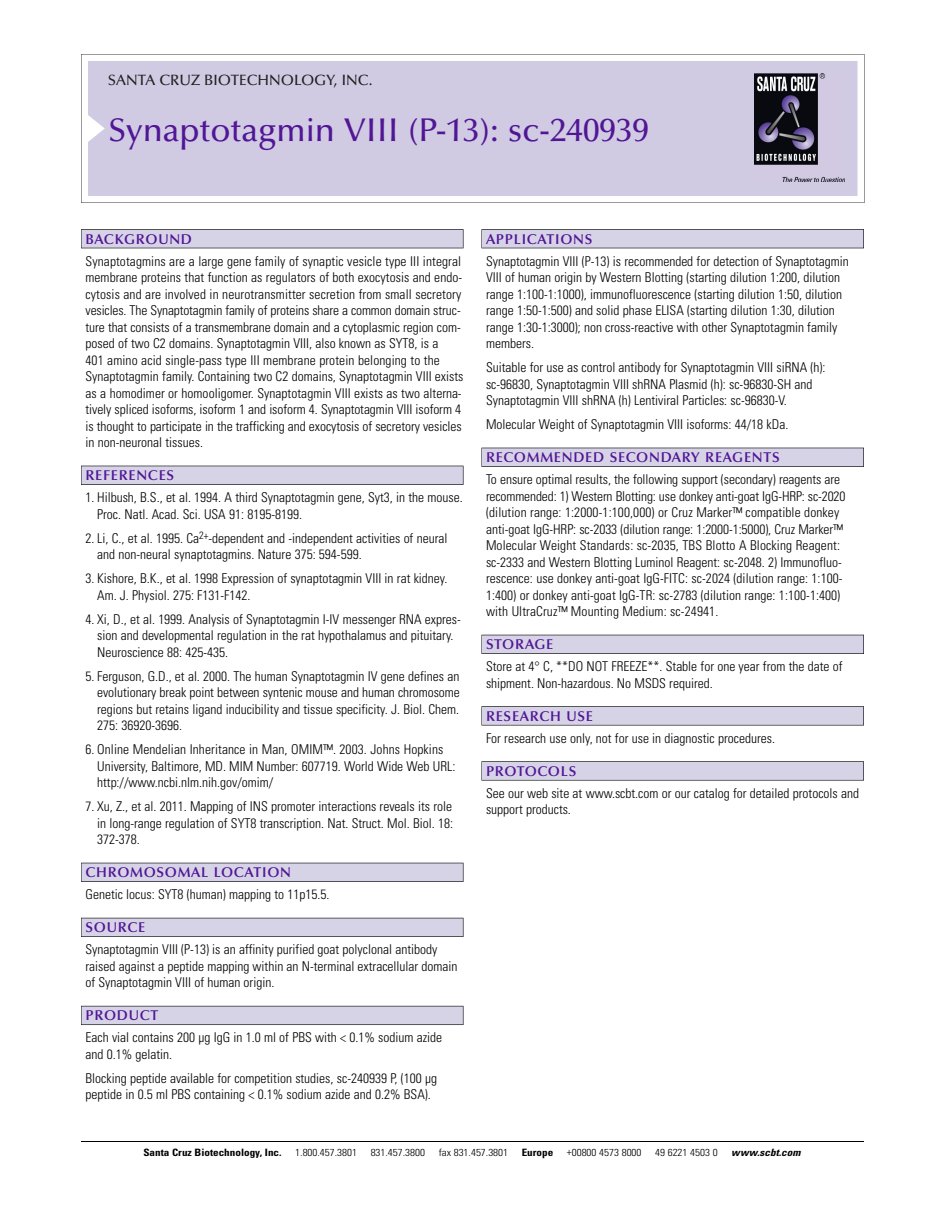
<style>
.page{position:relative;width:945px;height:1215px;background:#fff}
.page>*{position:absolute;margin:0;border:0;box-sizing:border-box;transform-origin:0 0}
.t1{font:500 33px "Optima";color:#511695}
.t2{font:500 15px "Optima";color:#231f20}
.t3{font:600 14.25px "Optima";letter-spacing:.05em;color:#511695}
.t4{font:300 condensed 13.5px/16.5px "Univers";color:#000}
.t5{font:300 condensed 10.2px "Univers";color:#000;scale:1.1 1}
.t6{font:700 condensed 10.2px "Univers";color:#000;scale:1.1 1}
.t7{font:italic 700 condensed 10.2px "Univers";letter-spacing:.005em;color:#000;scale:1.1 1}
</style>
<div class="page">
<svg style="left:81px;top:54px;width:783px;height:149px"></svg>
<div style="left:88px;top:61px;width:769px;height:135px;background:#d1cae3"></div>
<img style="left:755px;top:74px;width:90px;height:108px">
<div style="left:81px;top:229px;width:382px;height:19px;background:#525156"></div>
<div style="left:81px;top:230px;width:382px;height:18px;background:#d7d3e7"></div>
<div style="left:81px;top:466px;width:382px;height:19px;background:#515055"></div>
<div style="left:81px;top:466px;width:382px;height:18px;background:#d7d3e7"></div>
<div style="left:81px;top:863px;width:382px;height:19px;background:#525158"></div>
<div style="left:81px;top:863px;width:382px;height:18px;background:#d7d3e7"></div>
<div style="left:81px;top:918px;width:382px;height:19px;background:#54535a"></div>
<div style="left:81px;top:918px;width:382px;height:18px;background:#d7d3e7"></div>
<div style="left:81px;top:1006px;width:382px;height:19px;background:#5b5a62"></div>
<div style="left:81px;top:1006px;width:382px;height:18px;background:#d7d3e7"></div>
<div style="left:482px;top:229px;width:382px;height:19px;background:#525156"></div>
<div style="left:482px;top:230px;width:381px;height:18px;background:#d7d3e7"></div>
<div style="left:482px;top:448px;width:382px;height:19px;background:#515055"></div>
<div style="left:482px;top:448px;width:381px;height:18px;background:#d7d3e7"></div>
<div style="left:482px;top:635px;width:382px;height:19px;background:#525158"></div>
<div style="left:482px;top:635px;width:381px;height:18px;background:#d7d3e7"></div>
<div style="left:482px;top:706px;width:382px;height:19px;background:#575759"></div>
<div style="left:482px;top:707px;width:381px;height:18px;background:#d7d3e7"></div>
<svg style="left:482px;top:761px;width:382px;height:20px"></svg>
<div style="left:482px;top:762px;width:381px;height:18px;background:#d7d3e7"></div>
<hr style="left:81px;top:1141px;width:783px;height:1px;background:#000">
<p class="t2" style="left:108px;top:74px;width:266px">SANTA CRUZ BIOTECHNOLOGY, INC.</p>
<h1 class="t1" style="left:108px;top:117px;width:543px">Synaptotagmin VIII (P-13): sc-240939</h1>
<p class="t3" style="left:86px;top:233px;width:108px">BACKGROUND</p>
<p class="t4" style="left:86px;top:254px;width:379px">Synaptotagmins are a large gene family of synaptic vesicle type III integral membrane proteins that function as regulators of both exocytosis and endo&shy;cytosis and are involved in neurotransmitter secretion from small secretory vesicles. The Synaptotagmin family of proteins share a common domain struc&shy;ture that consists of a transmembrane domain and a cytoplasmic region com&shy;posed of two C2 domains. Synaptotagmin VIII, also known as SYT8, is a<br>401 amino acid single-pass type III membrane protein belonging to the Synaptotagmin family. Containing two C2 domains, Synaptotagmin VIII exists as a homodimer or homooligomer. Synaptotagmin VIII exists as two alterna&shy;tively spliced isoforms, isoform 1 and isoform 4. Synaptotagmin VIII isoform 4 is thought to participate in the trafficking and exocytosis of secretory vesicles in non-neuronal tissues.</p>
<p class="t3" style="left:86px;top:470px;width:90px">REFERENCES</p>
<p class="t4" style="left:97px;top:490px;width:367px;text-indent:-12px">1. Hilbush, B.S., et al. 1994. A third Synaptotagmin gene, Syt3, in the mouse.<br>Proc. Natl. Acad. Sci. USA 91: 8195-8199.</p>
<p class="t4" style="left:97px;top:531px;width:352px;text-indent:-12px">2. Li, C., et al. 1995. Ca<sup>2+</sup>-dependent and -independent activities of neural and non-neural synaptotagmins. Nature 375: 594-599.</p>
<p class="t4" style="left:97px;top:571px;width:352px;text-indent:-12px">3. Kishore, B.K., et al. 1998 Expression of synaptotagmin VIII in rat kidney.<br>Am. J. Physiol. 275: F131-F142.</p>
<p class="t4" style="left:97px;top:612px;width:365px;text-indent:-12px">4. Xi, D., et al. 1999. Analysis of Synaptotagmin I-IV messenger RNA expres&shy;sion and developmental regulation in the rat hypothalamus and pituitary.<br>Neuroscience 88: 425-435.</p>
<p class="t4" style="left:97px;top:669px;width:364px;text-align:justify;text-indent:-12px">5. Ferguson, G.D., et al. 2000. The human Synaptotagmin IV gene defines an evolutionary break point between syntenic mouse and human chromosome regions but retains ligand inducibility and tissue specificity. J. Biol. Chem.<br>275: 36920-3696.</p>
<p class="t4" style="left:97px;top:742px;width:360px;text-indent:-12px">6. Online Mendelian Inheritance in Man, OMIM™. 2003. Johns Hopkins<br>University, Baltimore, MD. MIM Number: 607719. World Wide Web URL: http://www.ncbi.nlm.nih.gov/omim/</p>
<p class="t4" style="left:97px;top:799px;width:357px;text-align:justify;text-indent:-12px">7. Xu, Z., et al. 2011. Mapping of INS promoter interactions reveals its role in long-range regulation of SYT8 transcription. Nat. Struct. Mol. Biol. 18:<br>372-378.</p>
<p class="t3" style="left:86px;top:867px;width:207px">CHROMOSOMAL LOCATION</p>
<p class="t4" style="left:86px;top:887px;width:245px">Genetic locus: SYT8 (human) mapping to 11p15.5.</p>
<p class="t3" style="left:86px;top:922px;width:61px">SOURCE</p>
<p class="t4" style="left:86px;top:942px;width:374px">Synaptotagmin VIII (P-13) is an affinity purified goat polyclonal antibody raised against a peptide mapping within an N-terminal extracellular domain of Synaptotagmin VIII of human origin.</p>
<p class="t3" style="left:86px;top:1010px;width:74px">PRODUCT</p>
<p class="t4" style="left:86px;top:1030px;width:358px">Each vial contains 200 µg IgG in 1.0 ml of PBS with &lt; 0.1% sodium azide and 0.1% gelatin.</p>
<p class="t4" style="left:86px;top:1071px;width:353px">Blocking peptide available for competition studies, sc-240939 P, (100 µg peptide in 0.5 ml PBS containing &lt; 0.1% sodium azide and 0.2% BSA).</p>
<p class="t3" style="left:486px;top:233px;width:108px">APPLICATIONS</p>
<p class="t4" style="left:486px;top:254px;width:364px">Synaptotagmin VIII (P-13) is recommended for detection of Synaptotagmin VIII of human origin by Western Blotting (starting dilution 1:200, dilution range 1:100-1:1000), immunofluorescence (starting dilution 1:50, dilution range 1:50-1:500) and solid phase ELISA (starting dilution 1:30, dilution range 1:30-1:3000); non cross-reactive with other Synaptotagmin family members.</p>
<p class="t4" style="left:486px;top:360px;width:341px">Suitable for use as control antibody for Synaptotagmin VIII siRNA (h): sc-96830, Synaptotagmin VIII shRNA Plasmid (h): sc-96830-SH and<br>Synaptotagmin VIII shRNA (h) Lentiviral Particles: sc-96830-V.</p>
<p class="t4" style="left:486px;top:417px;width:304px">Molecular Weight of Synaptotagmin VIII isoforms: 44/18 kDa.</p>
<p class="t3" style="left:486px;top:452px;width:295px">RECOMMENDED SECONDARY REAGENTS</p>
<p class="t4" style="left:486px;top:472px;width:361px">To ensure optimal results, the following support (secondary) reagents are recommended: 1) Western Blotting: use donkey anti-goat IgG-HRP: sc-2020 (dilution range: 1:2000-1:100,000) or Cruz Marker™ compatible donkey anti-goat IgG-HRP: sc-2033 (dilution range: 1:2000-1:5000), Cruz Marker™ Molecular Weight Standards: sc-2035, TBS Blotto A Blocking Reagent: sc-2333 and Western Blotting Luminol Reagent: sc-2048. 2) Immunofluo&shy;rescence: use donkey anti-goat IgG-FITC: sc-2024 (dilution range: 1:100- 1:400) or donkey anti-goat IgG-TR: sc-2783 (dilution range: 1:100-1:400) with UltraCruz™ Mounting Medium: sc-24941.</p>
<p class="t3" style="left:486px;top:639px;width:69px">STORAGE</p>
<p class="t4" style="left:486px;top:659px;width:358px">Store at 4° C, **DO NOT FREEZE**. Stable for one year from the date of shipment. Non-hazardous. No MSDS required.</p>
<p class="t3" style="left:486px;top:710px;width:109px">RESEARCH USE</p>
<p class="t4" style="left:486px;top:731px;width:290px">For research use only, not for use in diagnostic procedures.</p>
<p class="t3" style="left:486px;top:765px;width:92px">PROTOCOLS</p>
<p class="t4" style="left:486px;top:786px;width:375px">See our web site at www.scbt.com or our catalog for detailed protocols and support products.</p>
<p class="t6" style="left:143px;top:1148px;width:127px">Santa Cruz Biotechnology, Inc.</p>
<p class="t5" style="left:295px;top:1148px;width:58px">1.800.457.3801</p>
<p class="t5" style="left:371px;top:1148px;width:51px">831.457.3800</p>
<p class="t5" style="left:439px;top:1148px;width:65px">fax 831.457.3801</p>
<p class="t6" style="left:522px;top:1148px;width:30px">Europe</p>
<p class="t5" style="left:567px;top:1148px;width:69px">+00800 4573 8000</p>
<p class="t5" style="left:655px;top:1148px;width:58px">49 6221 4503 0</p>
<p class="t7" style="left:731px;top:1148px;width:64px">www.scbt.com</p>
</div>
